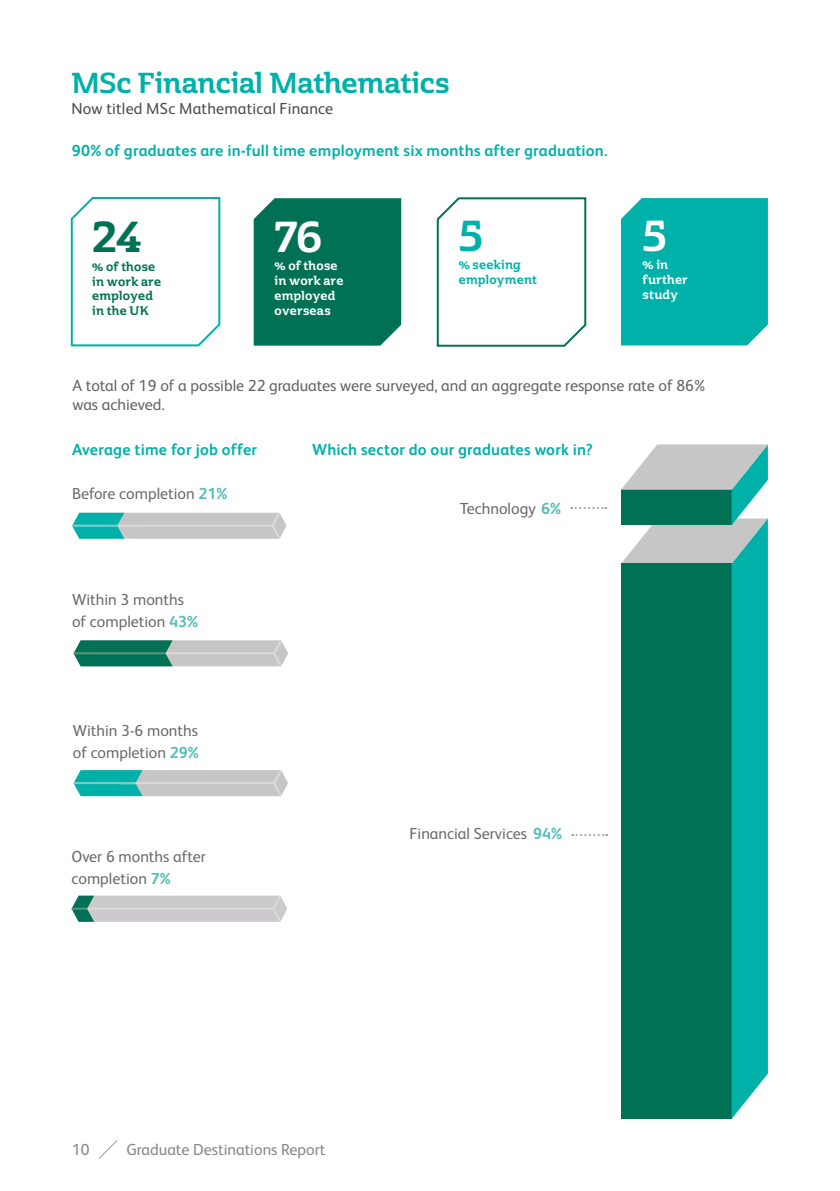
<style>
.page{position:relative;width:840px;height:1191px;background:#fff}
.page>*{position:absolute;margin:0;border:0;box-sizing:border-box;transform-origin:0 0}
.t1{font:42px "Cabrito Semi Nor Bol";color:#fff}
.t2{font:42px "Cabrito Semi Nor Bol";color:#007154}
.t3{font:42px "Cabrito Semi Nor Bol";color:#00b1aa}
.t4{font:28px "Cabrito Semi Nor Bol";letter-spacing:-.01em;color:#00b1aa}
.t5{font:16px/22px "FS Albert";color:#6a6a69}
.t6{font:700 16px "FS Albert";letter-spacing:.01em;color:#00b1aa}
.t7{font:16px/19.2px "FS Albert";color:#646363}
.t8{font:16px "FS Albert";letter-spacing:.015em;color:#4a4a49}
.t9{font:16px "FS Albert";color:#878787}
.t10{font:12.2px/14.8px "Cabrito Semi Nor Bol";letter-spacing:.02em;color:#fff}
.t11{font:12.2px/14.8px "Cabrito Semi Nor Bol";letter-spacing:.015em;color:#007154}
.t12{font:12.2px/14.8px "Cabrito Semi Nor Bol";letter-spacing:.015em;color:#00b1aa}
.s1{font-weight:700;color:#57bdb7}
</style>
<div class="page">
<svg style="left:99px;top:1140px;width:19px;height:19px"></svg>
<div style="left:621px;top:198px;width:146px;height:147px;background:#00b1aa"></div>
<svg style="left:436px;top:197px;width:151px;height:150px"></svg>
<svg style="left:70px;top:197px;width:151px;height:150px"></svg>
<div style="left:253px;top:198px;width:148px;height:148px;background:#007154"></div>
<svg style="left:572px;top:834px;width:34px;height:2px"></svg>
<svg style="left:571px;top:507px;width:35px;height:2px"></svg>
<svg style="left:72px;top:513px;width:214px;height:26px;background:#a2c5c4"></svg>
<svg style="left:71px;top:895px;width:216px;height:26px;background:#c3c8c8"></svg>
<svg style="left:73px;top:770px;width:215px;height:26px;background:#93c3c2"></svg>
<svg style="left:73px;top:640px;width:215px;height:26px;background:#79a69a"></svg>
<svg style="left:621px;top:444px;width:146px;height:675px;background:#1a8a75"></svg>
<h2 class="t4" style="left:71px;top:66px;width:379px">MSc Financial Mathematics</h2>
<p class="t8" style="left:71px;top:98px;width:263px">Now titled MSc Mathematical Finance</p>
<p class="t6" style="left:72px;top:139px;width:537px">90% of graduates are in-full time employment six months after graduation.</p>
<h1 class="t2" style="left:92px;top:210px;width:51px">24</h1>
<p class="t11" style="left:92px;top:259px;width:70px">% of those in work are employed in the UK</p>
<h1 class="t1" style="left:274px;top:210px;width:49px">76</h1>
<p class="t10" style="left:274px;top:259px;width:70px">% of those in work are employed overseas</p>
<h1 class="t3" style="left:458px;top:209px;width:26px">5</h1>
<p class="t12" style="left:458px;top:258px;width:79px">% seeking employment</p>
<h1 class="t1" style="left:642px;top:209px;width:26px">5</h1>
<p class="t10" style="left:642px;top:258px;width:47px">% in further study</p>
<p class="t7" style="left:72px;top:375px;width:636px">A total of 19 of a possible 22 graduates were surveyed, and an aggregate response rate of 86% was achieved.</p>
<p class="t6" style="left:72px;top:439px;width:186px">Average time for job offer</p>
<p class="t5" style="left:72px;top:482px;width:157px">Before completion <span class="s1">21%</span></p>
<p class="t5" style="left:72px;top:587px;width:127px">Within 3 months of completion <span class="s1">43%</span></p>
<p class="t5" style="left:73px;top:718px;width:127px">Within 3-6 months of completion <span class="s1">29%</span></p>
<p class="t5" style="left:71px;top:844px;width:136px">Over 6 months after completion <span class="s1">7%</span></p>
<p class="t6" style="left:312px;top:439px;width:282px">Which sector do our graduates work in?</p>
<p class="t5" style="left:459px;top:496px;width:103px">Technology <span class="s1">6%</span></p>
<p class="t5" style="left:409px;top:822px;width:154px">Financial Services <span class="s1">94%</span></p>
<p class="t9" style="left:72px;top:1138px;width:19px">10</p>
<p class="t9" style="left:126px;top:1138px;width:200px">Graduate Destinations Report</p>
</div>
